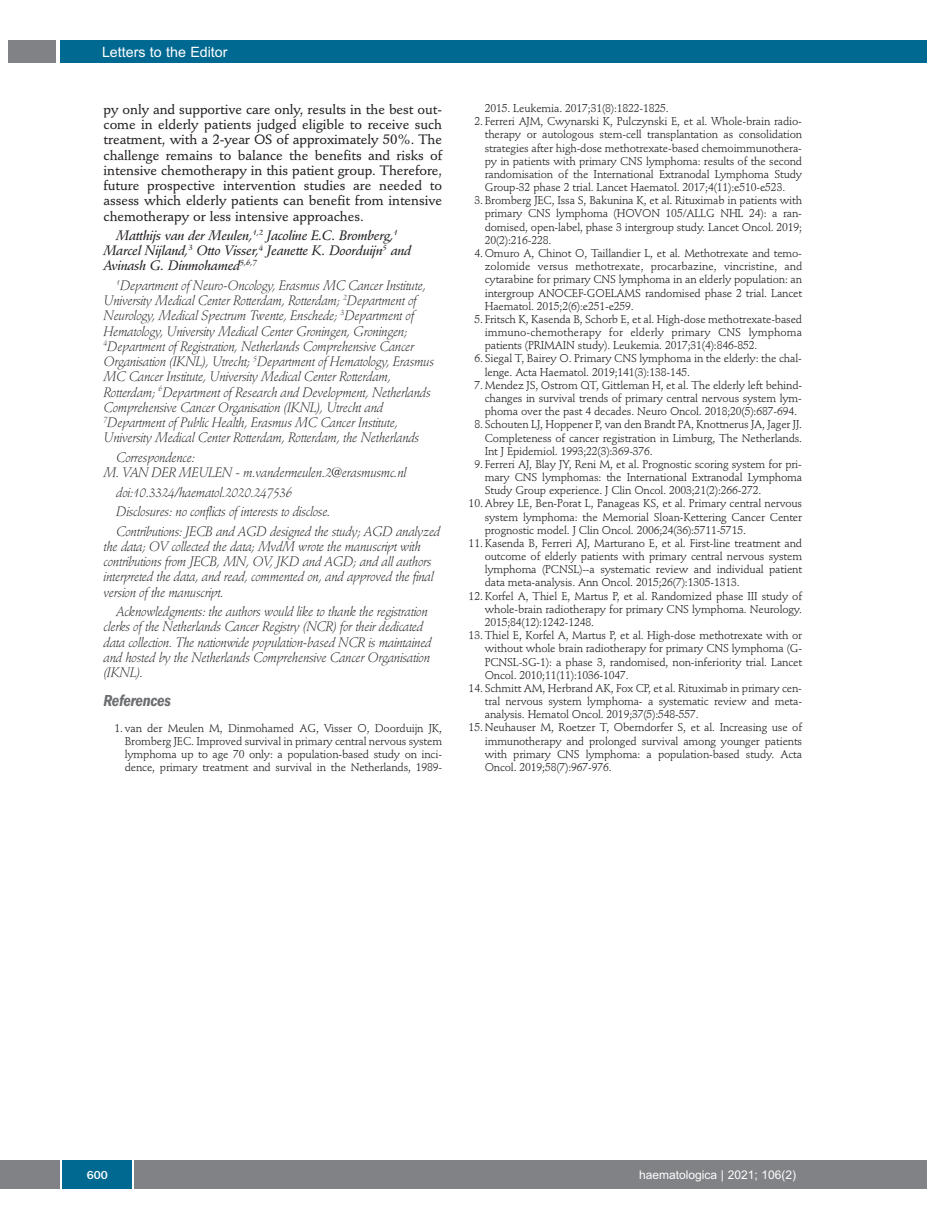
<style>
.page{position:relative;width:927px;height:1225px;background:#fff}
.page>*{position:absolute;margin:0;border:0;box-sizing:border-box;transform-origin:0 0}
.t1{font:italic 600 condensed 16.5px "Franklin Gothic";letter-spacing:-.02em;color:#6c6d70}
.t2{font:14.25px "Arial";color:#fff}
.t3{font:italic 300 13.5px/15.3px "Stempel Schneidler";letter-spacing:-.02em;color:#231f20}
.t4{font:500 13.5px/15.3px "Stempel Schneidler";letter-spacing:-.005em;color:#231f20;text-align:justify}
.t5{font:italic 13.5px/15.3px "Stempel Schneidler Med";letter-spacing:-.02em;color:#231f20}
.t6{font:12px "Arial";color:#fff}
.t7{font:500 12px "Franklin Gothic";color:#fff}
.t8{font:11.25px/13.2px "Stempel Schneidler";letter-spacing:-.015em;color:#231f20;text-align:justify}
</style>
<div class="page">
<div style="left:910px;top:1160px;width:17px;height:28px;background:#808285"></div>
<div style="left:911px;top:40px;width:16px;height:22px;background:#006991"></div>
<div style="left:0;top:1160px;width:910px;height:28px;background:#808285"></div>
<div style="left:62px;top:1160px;width:71px;height:28px;background:#006991"></div>
<hr style="left:60px;top:1160px;width:2px;height:28px;background:#fff">
<svg style="left:133px;top:1160px;width:1px;height:28px"></svg>
<div style="left:60px;top:40px;width:852px;height:22px;background:#006991"></div>
<div style="left:9px;top:40px;width:47px;height:22px;background:#808285"></div>
<p class="t2" style="left:102px;top:44px;width:127px">Letters to the Editor</p>
<p class="t4" style="left:104px;top:103px;width:340px">py only and supportive care only, results in the best out&shy;come in elderly patients judged eligible to receive such treatment, with a 2-year OS of approximately 50%. The challenge remains to balance the benefits and risks of intensive chemotherapy in this patient group. Therefore, future prospective intervention studies are needed to assess which elderly patients can benefit from intensive chemotherapy or less intensive approaches.</p>
<p class="t5" style="left:104px;top:229px;width:309px;text-indent:13px">Matthijs van der Meulen,<sup>1,2</sup> Jacoline E.C. Bromberg,<sup>1<br></sup>Marcel Nijland,<sup>3</sup> Otto Visser,<sup>4</sup> Jeanette K. Doorduijn<sup>5</sup> and<br>Avinash G. Dinmohamed<sup>5,6,7</sup></p>
<p class="t3" style="left:104px;top:279px;width:332px;text-indent:13px"><sup>1</sup>Department of Neuro-Oncology, Erasmus MC Cancer Institute, University Medical Center Rotterdam, Rotterdam; <sup>2</sup>Department of Neurology, Medical Spectrum Twente, Enschede; <sup>3</sup>Department of Hematology, University Medical Center Groningen, Groningen; <sup>4</sup>Department of Registration, Netherlands Comprehensive Cancer Organisation (IKNL), Utrecht; <sup>5</sup>Department of Hematology, Erasmus MC Cancer Institute, University Medical Center Rotterdam, Rotterdam; <sup>6</sup>Department of Research and Development, Netherlands Comprehensive Cancer Organisation (IKNL), Utrecht and <sup>7</sup>Department of Public Health, Erasmus MC Cancer Institute, University Medical Center Rotterdam, Rotterdam, the Netherlands</p>
<p class="t3" style="left:104px;top:451px;width:304px;text-indent:13px">Correspondence:<br>M. VAN DER MEULEN - m.vandermeulen.2@erasmusmc.nl</p>
<p class="t3" style="left:116px;top:483px;width:326px;line-height:19.5px">doi:10.3324/haematol.2020.247536<br>Disclosures: no conflicts of interests to disclose.<br>Contributions: JECB and AGD designed the study; AGD analyzed</p>
<p class="t3" style="left:104px;top:540px;width:332px">the data; OV collected the data; MvdM wrote the manuscript with contributions from JECB, MN, OV, JKD and AGD; and all authors interpreted the data, and read, commented on, and approved the final version of the manuscript.</p>
<p class="t3" style="left:104px;top:605px;width:330px;text-indent:13px">Acknowledgments: the authors would like to thank the registration clerks of the Netherlands Cancer Registry (NCR) for their dedicated data collection. The nationwide population-based NCR is maintained and hosted by the Netherlands Comprehensive Cancer Organisation (IKNL).</p>
<h1 class="t1" style="left:104px;top:694px;width:69px">References</h1>
<p class="t8" style="left:125px;top:722px;width:319px;text-indent:-10px">1. van der Meulen M, Dinmohamed AG, Visser O, Doorduijn JK, Bromberg JEC. Improved survival in primary central nervous system lymphoma up to age 70 only: a population-based study on inci&shy;dence, primary treatment and survival in the Netherlands, 1989-</p>
<p class="t8" style="left:485px;top:103px;width:186px">2015. Leukemia. 2017;31(8):1822-1825.</p>
<p class="t8" style="left:485px;top:116px;width:319px;text-indent:-10px">2. Ferreri AJM, Cwynarski K, Pulczynski E, et al. Whole-brain radio&shy;therapy or autologous stem-cell transplantation as consolidation strategies after high-dose methotrexate-based chemoimmunothera&shy;py in patients with primary CNS lymphoma: results of the second randomisation of the International Extranodal Lymphoma Study Group-32 phase 2 trial. Lancet Haematol. 2017;4(11):e510-e523.</p>
<p class="t8" style="left:485px;top:195px;width:319px;text-indent:-10px">3. Bromberg JEC, Issa S, Bakunina K, et al. Rituximab in patients with primary CNS lymphoma (HOVON 105/ALLG NHL 24): a ran&shy;domised, open-label, phase 3 intergroup study. Lancet Oncol. 2019; 20(2):216-228.</p>
<p class="t8" style="left:485px;top:248px;width:319px;text-indent:-10px">4. Omuro A, Chinot O, Taillandier L, et al. Methotrexate and temo&shy;zolomide versus methotrexate, procarbazine, vincristine, and cytarabine for primary CNS lymphoma in an elderly population: an intergroup ANOCEF-GOELAMS randomised phase 2 trial. Lancet Haematol. 2015;2(6):e251-e259.</p>
<p class="t8" style="left:485px;top:313px;width:319px;text-indent:-10px">5. Fritsch K, Kasenda B, Schorb E, et al. High-dose methotrexate-based immuno-chemotherapy for elderly primary CNS lymphoma patients (PRIMAIN study). Leukemia. 2017;31(4):846-852.</p>
<p class="t8" style="left:485px;top:353px;width:319px;text-indent:-10px">6. Siegal T, Bairey O. Primary CNS lymphoma in the elderly: the chal&shy;lenge. Acta Haematol. 2019;141(3):138-145.</p>
<p class="t8" style="left:485px;top:379px;width:319px;text-indent:-10px">7. Mendez JS, Ostrom QT, Gittleman H, et al. The elderly left behind&shy;changes in survival trends of primary central nervous system lym&shy;phoma over the past 4 decades. Neuro Oncol. 2018;20(5):687-694.</p>
<p class="t8" style="left:485px;top:419px;width:319px;text-indent:-10px">8. Schouten LJ, Hoppener P, van den Brandt PA, Knottnerus JA, Jager JJ.<br>Completeness of cancer registration in Limburg, The Netherlands.<br>Int J Epidemiol. 1993;22(3):369-376.</p>
<p class="t8" style="left:485px;top:458px;width:319px;text-indent:-10px">9. Ferreri AJ, Blay JY, Reni M, et al. Prognostic scoring system for pri&shy;mary CNS lymphomas: the International Extranodal Lymphoma Study Group experience. J Clin Oncol. 2003;21(2):266-272.</p>
<p class="t8" style="left:485px;top:498px;width:319px;text-indent:-16px">10. Abrey LE, Ben-Porat L, Panageas KS, et al. Primary central nervous system lymphoma: the Memorial Sloan-Kettering Cancer Center prognostic model. J Clin Oncol. 2006;24(36):5711-5715.</p>
<p class="t8" style="left:485px;top:537px;width:319px;text-indent:-16px">11. Kasenda B, Ferreri AJ, Marturano E, et al. First-line treatment and outcome of elderly patients with primary central nervous system lymphoma (PCNSL)--a systematic review and individual patient data meta-analysis. Ann Oncol. 2015;26(7):1305-1313.</p>
<p class="t8" style="left:485px;top:590px;width:319px;text-indent:-16px">12. Korfel A, Thiel E, Martus P, et al. Randomized phase III study of whole-brain radiotherapy for primary CNS lymphoma. Neurology.<br>2015;84(12):1242-1248.</p>
<p class="t8" style="left:485px;top:630px;width:319px;text-indent:-16px">13. Thiel E, Korfel A, Martus P, et al. High-dose methotrexate with or without whole brain radiotherapy for primary CNS lymphoma (G-PCNSL-SG-1): a phase 3, randomised, non-inferiority trial. Lancet Oncol. 2010;11(11):1036-1047.</p>
<p class="t8" style="left:485px;top:682px;width:319px;text-indent:-16px">14. Schmitt AM, Herbrand AK, Fox CP, et al. Rituximab in primary cen&shy;tral nervous system lymphoma- a systematic review and meta&shy;analysis. Hematol Oncol. 2019;37(5):548-557.</p>
<p class="t8" style="left:485px;top:722px;width:319px;text-indent:-16px">15. Neuhauser M, Roetzer T, Oberndorfer S, et al. Increasing use of immunotherapy and prolonged survival among younger patients with primary CNS lymphoma: a population-based study. Acta Oncol. 2019;58(7):967-976.</p>
<p class="t7" style="left:87px;top:1167px;width:23px">600</p>
<p class="t6" style="left:639px;top:1167px;width:158px">haematologica | 2021; 106(2)</p>
</div>
